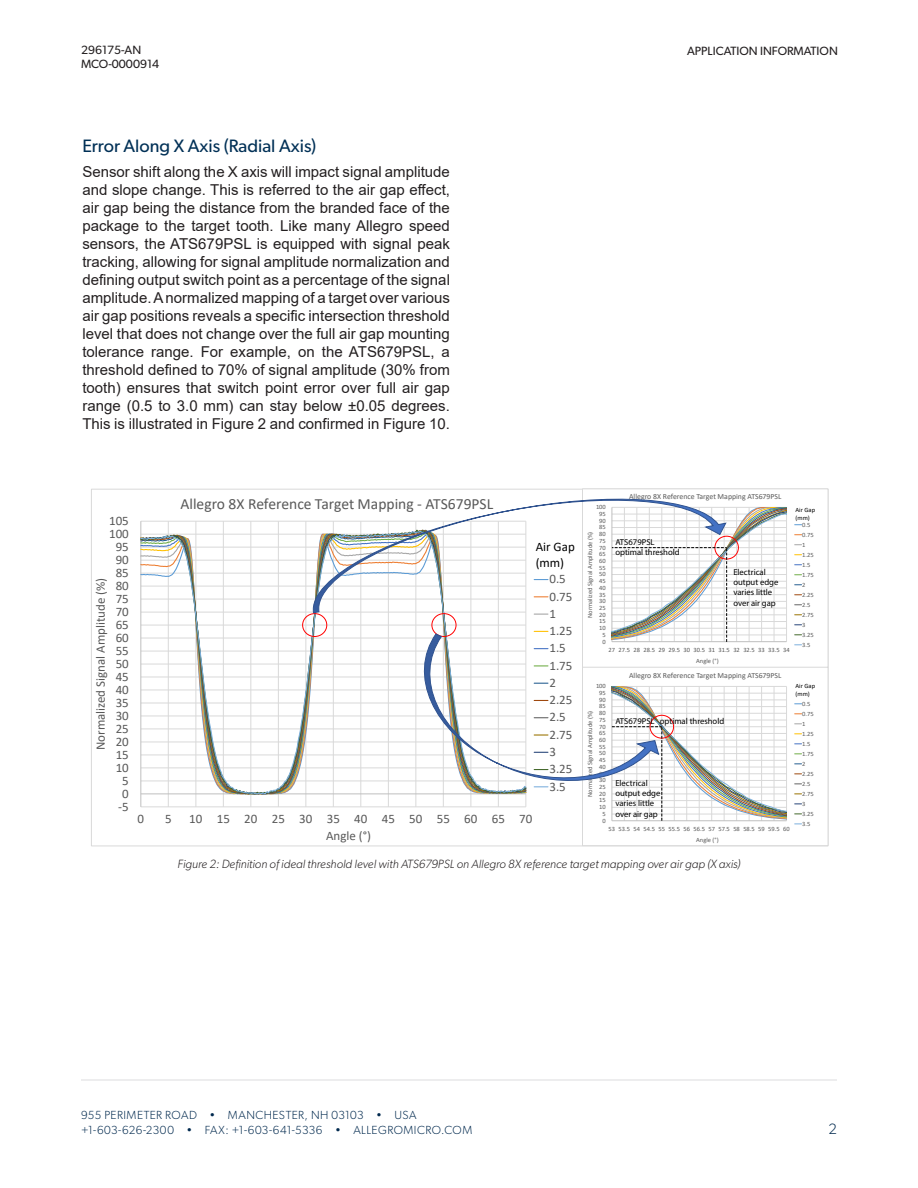
<style>
.page{position:relative;width:918px;height:1188px;background:#fff}
.page>*{position:absolute;margin:0;border:0;box-sizing:border-box;transform-origin:0 0}
.Sub_Heading{font:18px "Gibson";color:#003056}
.t1{font:15.6px "Calibri";color:#595959}
.Body_Copy{font:15px/18px "Arial";color:#231f20;text-align:justify}
.t2{font:300 15px "Gibson";color:#00294e}
.t3{font:12.9px/17.2px "Calibri";color:#595959}
.t4{font:12.9px/15.8px "Calibri";color:#000}
.t5{font:italic 300 12px "Gibson";color:#231f20}
.t6{font:12px "Gibson";color:#231f20}
.t7{font:300 11.7px/15.6px "Gibson";letter-spacing:.04em;color:#00294e}
.t8{font:8.7px/10.4px "Myriad Pro";color:#000}
.t9{font:7.8px "Calibri";color:#595959}
.t10{font:6.45px/10.1px "Calibri";color:#595959}
.t11{font:6.45px/7.9px "Calibri";color:#000}
</style>
<div class="page">
<hr style="left:81px;top:1080px;width:756px;height:1px;background:#dcdddf">
<hr style="left:141px;top:807px;width:385px;height:1px;background:#d9d9d9">
<hr style="left:141px;top:521px;width:385px;height:1px;background:#d9d9d9">
<hr style="left:168px;top:521px;width:1px;height:286px;background:#d9d9d9">
<hr style="left:196px;top:521px;width:1px;height:286px;background:#d9d9d9">
<hr style="left:223px;top:521px;width:1px;height:286px;background:#d9d9d9">
<hr style="left:251px;top:521px;width:1px;height:286px;background:#d9d9d9">
<hr style="left:278px;top:521px;width:1px;height:286px;background:#d9d9d9">
<hr style="left:306px;top:521px;width:1px;height:286px;background:#d9d9d9">
<hr style="left:141px;top:521px;width:1px;height:286px;background:#bfbfbf">
<svg style="left:140px;top:530px;width:168px;height:265px"></svg>
<div style="left:582px;top:489px;width:246px;height:178px;border:1px solid #d9d9d9"></div>
<hr style="left:612px;top:821px;width:175px;height:1px;background:#bfbfbf">
<div style="left:582px;top:667px;width:246px;height:179px;border:1px solid #d9d9d9"></div>
<div style="left:302px;top:613px;width:25px;height:24px;border:1px solid #f00;border-radius:50%"></div>
<svg style="left:308px;top:491px;width:479px;height:330px"></svg>
<p class="t6" style="left:81px;top:42px;width:62px">296175-AN</p>
<p class="t6" style="left:687px;top:43px;width:152px">APPLICATION INFORMATION</p>
<p class="t6" style="left:81px;top:57px;width:80px">MCO-0000914</p>
<p class="Sub_Heading" style="left:82px;top:135px;width:235px">Error Along X Axis (Radial Axis)</p>
<p class="Body_Copy" style="left:82px;top:162px;width:369px">Sensor shift along the X axis will impact signal amplitude and slope change. This is referred to the air gap effect, air gap being the distance from the branded face of the package to the target tooth. Like many Allegro speed sensors, the ATS679PSL is equipped with signal peak tracking, allowing for signal amplitude normalization and defining output switch point as a percentage of the signal amplitude. A normalized mapping of a target over various air gap positions reveals a specific intersection threshold level that does not change over the full air gap mounting tolerance range. For example, on the ATS679PSL, a threshold defined to 70% of signal amplitude (30% from tooth) ensures that switch point error over full air gap range (0.5 to 3.0 mm) can stay below ±0.05 degrees.<br>This is illustrated in Figure 2 and confirmed in Figure 10.</p>
<p class="t3" style="left:109px;top:512px;width:21px">105</p>
<p class="t3" style="left:109px;top:525px;width:21px">100</p>
<p class="t3" style="left:116px;top:538px;width:15px">95</p>
<p class="t3" style="left:92px;top:750px;width:174px;rotate:-90deg">Normalized Signal Amplitude (%)</p>
<p class="t3" style="left:116px;top:551px;width:15px">90</p>
<p class="t3" style="left:116px;top:564px;width:15px">85</p>
<p class="t3" style="left:116px;top:577px;width:15px">80</p>
<p class="t3" style="left:116px;top:590px;width:15px">75</p>
<p class="t3" style="left:116px;top:603px;width:15px">70</p>
<p class="t3" style="left:116px;top:616px;width:15px">65</p>
<p class="t3" style="left:116px;top:629px;width:15px">60</p>
<p class="t3" style="left:116px;top:642px;width:15px">55</p>
<p class="t3" style="left:116px;top:655px;width:15px">50</p>
<p class="t3" style="left:116px;top:668px;width:15px">45</p>
<p class="t3" style="left:116px;top:680px;width:15px">40</p>
<p class="t3" style="left:116px;top:693px;width:15px">35</p>
<p class="t3" style="left:116px;top:706px;width:15px">30</p>
<p class="t3" style="left:116px;top:719px;width:15px">25</p>
<p class="t3" style="left:116px;top:732px;width:15px">20</p>
<p class="t3" style="left:116px;top:745px;width:15px">15</p>
<p class="t3" style="left:116px;top:758px;width:15px">10</p>
<p class="t3" style="left:122px;top:771px;width:8px">5</p>
<p class="t3" style="left:122px;top:784px;width:8px">0</p>
<p class="t3" style="left:118px;top:797px;width:12px">-5</p>
<p class="t1" style="left:181px;top:493px;width:314px">Allegro 8X Reference Target Mapping - ATS679PSL</p>
<p class="t4" style="left:536px;top:539px;width:41px">Air Gap (mm)</p>
<p class="t3" style="left:549px;top:570px;width:24px">0.5<br>0.75<br>1<br>1.25<br>1.5<br>1.75<br>2<br>2.25<br>2.5<br>2.75<br>3<br>3.25<br>3.5</p>
<p class="t3" style="left:138px;top:810px;width:8px">0</p>
<p class="t3" style="left:165px;top:810px;width:8px">5</p>
<p class="t3" style="left:189px;top:810px;width:345px">10 15 20 25 30 35 40 45 50 55 60 65 70</p>
<p class="t3" style="left:326px;top:827px;width:46px">Angle (°)</p>
<p class="t9" style="left:629px;top:491px;width:154px">Allegro 8X Reference Target Mapping ATS679PSL</p>
<p class="t10" style="left:596px;top:502px;width:11px">100</p>
<p class="t11" style="left:796px;top:505px;width:21px">Air Gap (mm)</p>
<p class="t10" style="left:599px;top:509px;width:8px">95</p>
<p class="t10" style="left:599px;top:515px;width:8px">90</p>
<p class="t10" style="left:802px;top:519px;width:13px">0.5<br>0.75<br>1<br>1.25<br>1.5<br>1.75<br>2<br>2.25<br>2.5<br>2.75<br>3<br>3.25<br>3.5</p>
<p class="t10" style="left:599px;top:522px;width:8px">85</p>
<p class="t10" style="left:599px;top:529px;width:8px">80</p>
<p class="t10" style="left:585px;top:618px;width:88px;rotate:-90deg">Normalized Signal Amplitude (%)</p>
<p class="t10" style="left:599px;top:536px;width:8px">75</p>
<p class="t8" style="left:615px;top:537px;width:66px">ATS679PSL optimal threshold</p>
<p class="t10" style="left:599px;top:542px;width:8px">70</p>
<p class="t10" style="left:599px;top:549px;width:8px">65</p>
<p class="t10" style="left:599px;top:556px;width:8px">60</p>
<p class="t10" style="left:599px;top:562px;width:8px">55</p>
<p class="t8" style="left:733px;top:566px;width:47px">Electrical output edge varies little over air gap</p>
<p class="t10" style="left:599px;top:569px;width:8px">50</p>
<p class="t10" style="left:599px;top:576px;width:8px">45</p>
<p class="t10" style="left:599px;top:583px;width:8px">40</p>
<p class="t10" style="left:599px;top:589px;width:8px">35</p>
<p class="t10" style="left:599px;top:596px;width:8px">30</p>
<p class="t10" style="left:599px;top:603px;width:8px">25</p>
<p class="t10" style="left:599px;top:609px;width:8px">20</p>
<p class="t10" style="left:599px;top:616px;width:8px">15</p>
<p class="t10" style="left:599px;top:623px;width:8px">10</p>
<p class="t10" style="left:603px;top:629px;width:5px">5</p>
<p class="t10" style="left:603px;top:636px;width:5px">0</p>
<p class="t10" style="left:609px;top:645px;width:183px">27 27.5 28 28.5 29 29.5 30 30.5 31 31.5 32 32.5 33 33.5 34</p>
<p class="t10" style="left:696px;top:656px;width:24px">Angle (°)</p>
<p class="t9" style="left:629px;top:670px;width:154px">Allegro 8X Reference Target Mapping ATS679PSL</p>
<p class="t11" style="left:796px;top:682px;width:21px">Air Gap (mm)</p>
<p class="t10" style="left:596px;top:681px;width:11px">100</p>
<p class="t10" style="left:599px;top:688px;width:8px">95</p>
<p class="t10" style="left:599px;top:694px;width:8px">90</p>
<p class="t10" style="left:802px;top:698px;width:13px">0.5<br>0.75<br>1<br>1.25<br>1.5<br>1.75<br>2<br>2.25<br>2.5<br>2.75<br>3<br>3.25<br>3.5</p>
<p class="t10" style="left:599px;top:701px;width:8px">85</p>
<p class="t10" style="left:599px;top:708px;width:8px">80</p>
<p class="t10" style="left:585px;top:797px;width:88px;rotate:-90deg">Normalized Signal Amplitude (%)</p>
<p class="t8" style="left:660px;top:716px;width:66px">optimal threshold</p>
<p class="t10" style="left:599px;top:715px;width:8px">75</p>
<p class="t8" style="left:615px;top:716px;width:41px">ATS679PSL</p>
<p class="t10" style="left:599px;top:721px;width:8px">70</p>
<p class="t10" style="left:599px;top:728px;width:8px">65</p>
<p class="t10" style="left:599px;top:735px;width:8px">60</p>
<p class="t10" style="left:599px;top:741px;width:8px">55</p>
<p class="t10" style="left:599px;top:748px;width:8px">50</p>
<p class="t10" style="left:599px;top:755px;width:8px">45</p>
<p class="t10" style="left:599px;top:762px;width:8px">40</p>
<p class="t10" style="left:599px;top:768px;width:8px">35</p>
<p class="t10" style="left:599px;top:775px;width:8px">30</p>
<p class="t8" style="left:615px;top:778px;width:47px">Electrical output edge varies little over air gap</p>
<p class="t10" style="left:599px;top:782px;width:8px">25</p>
<p class="t10" style="left:599px;top:788px;width:8px">20</p>
<p class="t10" style="left:599px;top:795px;width:8px">15</p>
<p class="t10" style="left:599px;top:802px;width:8px">10</p>
<p class="t10" style="left:603px;top:809px;width:5px">5</p>
<p class="t10" style="left:603px;top:815px;width:5px">0</p>
<p class="t10" style="left:609px;top:824px;width:183px">53 53.5 54 54.5 55 55.5 56 56.5 57 57.5 58 58.5 59 59.5 60</p>
<p class="t10" style="left:696px;top:835px;width:24px">Angle (°)</p>
<p class="t5" style="left:178px;top:857px;width:564px">Figure 2: Definition of ideal threshold level with ATS679PSL on Allegro 8X reference target mapping over air gap (X axis)</p>
<p class="t7" style="left:81px;top:1107px;width:393px">955 PERIMETER ROAD • MANCHESTER, NH 03103 • USA +1-603-626-2300 • FAX: +1-603-641-5336 • ALLEGROMICRO.COM</p>
<p class="t2" style="left:829px;top:1120px;width:10px">2</p>
</div>
